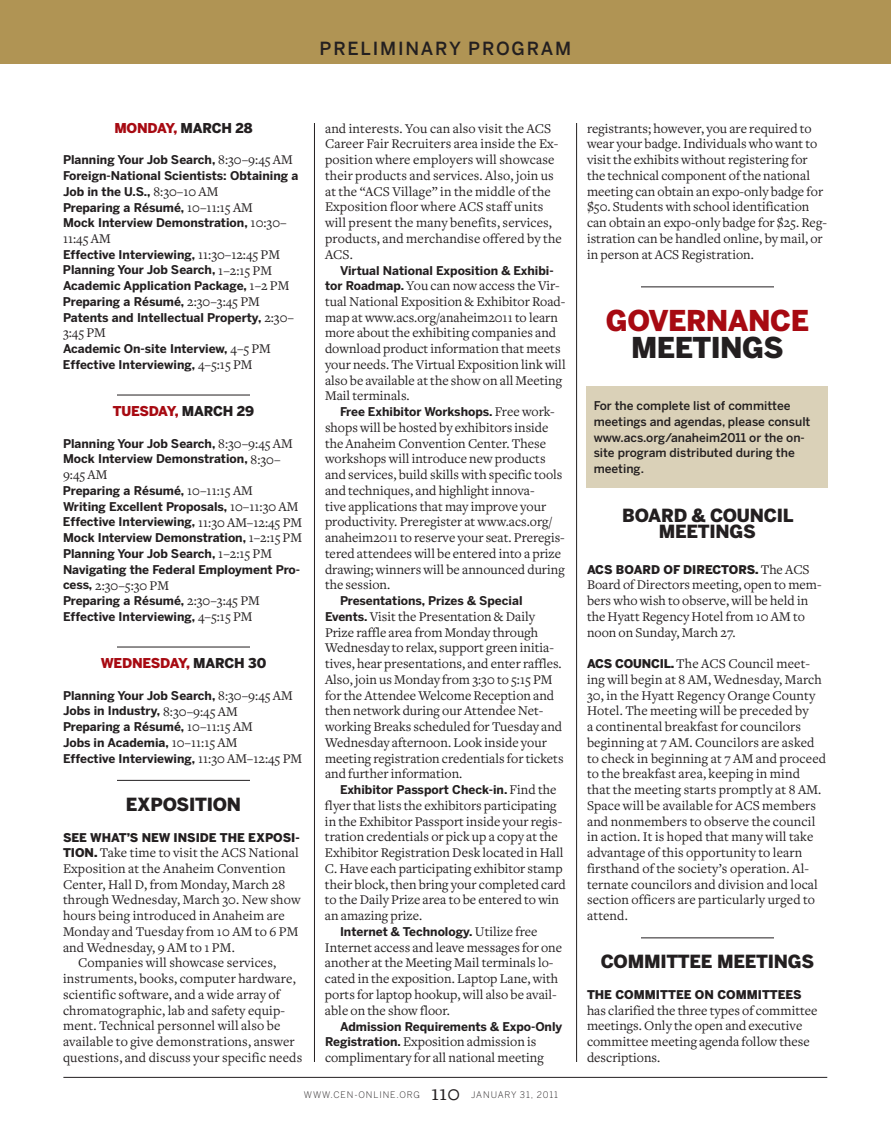
<style>
.page{position:relative;width:891px;height:1134px;background:#fff}
.page>*{position:absolute;margin:0;border:0;box-sizing:border-box;transform-origin:0 0}
.t1{font:900 28.5px "Benton Sans";letter-spacing:-.02em;color:#a70a12}
.t2{font:900 28.5px "Benton Sans";letter-spacing:-.02em;color:#231f20}
.t3{font:22.5px "CEN Freight Text";color:#231f20}
.t4{font:900 18px/16.5px "Benton Sans";letter-spacing:-.015em;color:#231f20;text-align:center}
.t5{font:500 18px "Benton Sans";letter-spacing:.1em;color:#231f20}
.t6{font:13.8px/15.8px "CEN Freight Text";color:#231f20}
.t7{font:900 13.5px "Benton Sans";letter-spacing:-.015em;color:#a70a12}
.t8{font:700 12px/15.8px "Benton Sans";color:#231f20}
.t9{font:500 12px/15.8px "Benton Sans";color:#231f20}
.t10{font:900 12px "Benton Sans";color:#231f20}
.t11{font:300 9px "Benton Sans";letter-spacing:.1em;color:#231f20}
.s1{color:#231f20}
.s2{font-family:"CEN Freight Text";font-weight:400;font-size:13.8px}
.s3{font-family:"Benton Sans";font-weight:700;font-size:12px}
.s4{font-family:"Benton Sans";font-weight:900;font-size:12px}
</style>
<div class="page">
<hr style="left:63px;top:1077px;width:764px;height:1px;background:#231f20">
<hr style="left:117px;top:395px;width:133px;height:1px;background:#231f20">
<hr style="left:117px;top:647px;width:133px;height:1px;background:#231f20">
<hr style="left:117px;top:780px;width:133px;height:1px;background:#231f20">
<hr style="left:641px;top:286px;width:133px;height:1px;background:#231f20">
<hr style="left:641px;top:938px;width:133px;height:1px;background:#231f20">
<hr style="left:314px;top:123px;width:1px;height:939px;background:#231f20">
<hr style="left:576px;top:123px;width:1px;height:939px;background:#231f20">
<div style="left:0;top:0;width:891px;height:64px;background:#b09454"></div>
<div style="left:587px;top:386px;width:241px;height:102px;background:#dad1b8"></div>
<h3 class="t5" style="left:320px;top:38px;width:253px">PRELIMINARY PROGRAM</h3>
<p class="t7" style="left:114px;top:120px;width:140px">MONDAY, <span class="s1">MARCH 28</span></p>
<p class="t8" style="left:63px;top:152px;width:237px">Planning Your Job Search, <span class="s2">8:30–9:45 AM </span>Foreign-National Scientists: Obtaining a Job in the U.S., <span class="s2">8:30–10 AM<br></span>Preparing a Résumé, <span class="s2">10–11:15 AM<br></span>Mock Interview Demonstration, <span class="s2">10:30–</span></p>
<p class="t6" style="left:63px;top:231px;width:49px">11:45 AM</p>
<p class="t8" style="left:63px;top:246px;width:233px">Effective Interviewing, <span class="s2">11:30–12:45 PM </span>Planning Your Job Search, <span class="s2">1–2:15 PM </span>Academic Application Package, <span class="s2">1–2 PM </span>Preparing a Résumé, <span class="s2">2:30–3:45 PM </span>Patents and Intellectual Property, <span class="s2">2:30–</span></p>
<p class="t6" style="left:63px;top:325px;width:44px">3:45 PM</p>
<p class="t8" style="left:63px;top:341px;width:210px">Academic On-site Interview, <span class="s2">4–5 PM<br></span>Effective Interviewing, <span class="s2">4–5:15 PM</span></p>
<p class="t7" style="left:113px;top:403px;width:143px">TUESDAY, <span class="s1">MARCH 29</span></p>
<p class="t8" style="left:63px;top:435px;width:231px">Planning Your Job Search, <span class="s2">8:30–9:45 AM<br></span>Mock Interview Demonstration, <span class="s2">8:30–</span></p>
<p class="t6" style="left:63px;top:467px;width:46px">9:45 AM</p>
<p class="t8" style="left:63px;top:483px;width:241px">Preparing a Résumé, <span class="s2">10–11:15 AM<br></span>Writing Excellent Proposals, <span class="s2">10–11:30 AM </span>Effective Interviewing, <span class="s2">11:30 AM–12:45 PM </span>Mock Interview Demonstration, <span class="s2">1–2:15 PM </span>Planning Your Job Search, <span class="s2">1–2:15 PM </span>Navigating the Federal Employment Pro-</p>
<p class="t6" style="left:63px;top:577px;width:108px"><span class="s3">cess,</span> 2:30–5:30 PM</p>
<p class="t8" style="left:63px;top:593px;width:198px">Preparing a Résumé, <span class="s2">2:30–3:45 PM<br></span>Effective Interviewing, <span class="s2">4–5:15 PM</span></p>
<p class="t7" style="left:101px;top:655px;width:167px">WEDNESDAY, <span class="s1">MARCH 30</span></p>
<p class="t8" style="left:63px;top:687px;width:241px">Planning Your Job Search, <span class="s2">8:30–9:45 AM </span>Jobs in Industry, <span class="s2">8:30–9:45 AM<br></span>Preparing a Résumé, <span class="s2">10–11:15 AM<br></span>Jobs in Academia, <span class="s2">10–11:15 AM<br></span>Effective Interviewing, <span class="s2">11:30 AM–12:45 PM</span></p>
<h3 class="t4" style="left:126px;top:796px;width:117px">EXPOSITION</h3>
<p class="t10" style="left:63px;top:830px;width:238px">SEE WHAT’S NEW INSIDE THE EXPOSI-</p>
<p class="t6" style="left:63px;top:845px;width:238px"><span class="s4">TION.</span> Take time to visit the ACS National</p>
<p class="t6" style="left:63px;top:861px;width:224px">Exposition at the Anaheim Convention</p>
<p class="t6" style="left:63px;top:877px;width:224px">Center, Hall D, from Monday, March 28</p>
<p class="t6" style="left:63px;top:892px;width:239px">through Wednesday, March 30. New show</p>
<p class="t6" style="left:63px;top:908px;width:223px">hours being introduced in Anaheim are</p>
<p class="t6" style="left:63px;top:924px;width:237px">Monday and Tuesday from 10 AM to 6 PM</p>
<p class="t6" style="left:63px;top:940px;width:173px">and Wednesday, 9 AM to 1 PM.</p>
<p class="t6" style="left:78px;top:955px;width:200px">Companies will showcase services,</p>
<p class="t6" style="left:63px;top:971px;width:234px">instruments, books, computer hardware,</p>
<p class="t6" style="left:63px;top:987px;width:219px">scientific software, and a wide array of</p>
<p class="t6" style="left:63px;top:1003px;width:223px">chromatographic, lab and safety equip-</p>
<p class="t6" style="left:63px;top:1018px;width:219px">ment. Technical personnel will also be</p>
<p class="t6" style="left:63px;top:1034px;width:233px">available to give demonstrations, answer</p>
<p class="t6" style="left:63px;top:1050px;width:241px">questions, and discuss your specific needs</p>
<p class="t6" style="left:325px;top:121px;width:238px">and interests. You can also visit the ACS Career Fair Recruiters area inside the Ex&shy;position where employers will showcase their products and services. Also, join us at the “ACS Village” in the middle of the Exposition floor where ACS staff units will present the many benefits, services, products, and merchandise offered by the ACS.</p>
<p class="t8" style="left:340px;top:262px;width:215px">Virtual National Exposition &amp; Exhibi-</p>
<p class="t6" style="left:325px;top:278px;width:242px"><span class="s3">tor Roadmap.</span> You can now access the Vir&shy;tual National Exposition &amp; Exhibitor Road&shy;map at www.acs.org/anaheim2011 to learn more about the exhibiting companies and download product information that meets your needs. The Virtual Exposition link will also be available at the show on all Meeting Mail terminals.</p>
<p class="t8" style="left:340px;top:404px;width:216px">Free Exhibitor Workshops. <span class="s2">Free work-</span></p>
<p class="t6" style="left:325px;top:420px;width:241px">shops will be hosted by exhibitors inside the Anaheim Convention Center. These workshops will introduce new products and services, build skills with specific tools and techniques, and highlight innova-<br>tive applications that may improve your productivity. Preregister at www.acs.org/ anaheim2011 to reserve your seat. Preregis&shy;tered attendees will be entered into a prize drawing; winners will be announced during the session.</p>
<p class="t8" style="left:340px;top:593px;width:184px">Presentations, Prizes &amp; Special</p>
<p class="t6" style="left:325px;top:609px;width:240px"><span class="s3">Events.</span> Visit the Presentation &amp; Daily Prize raffle area from Monday through Wednesday to relax, support green initia&shy;tives, hear presentations, and enter raffles.<br>Also, join us Monday from 3:30 to 5:15 PM for the Attendee Welcome Reception and then network during our Attendee Net&shy;working Breaks scheduled for Tuesday and Wednesday afternoon. Look inside your meeting registration credentials for tickets and further information.</p>
<p class="t8" style="left:340px;top:782px;width:218px">Exhibitor Passport Check-in. <span class="s2">Find the</span></p>
<p class="t6" style="left:325px;top:798px;width:242px">flyer that lists the exhibitors participating in the Exhibitor Passport inside your regis&shy;tration credentials or pick up a copy at the Exhibitor Registration Desk located in Hall C. Have each participating exhibitor stamp their block, then bring your completed card to the Daily Prize area to be entered to win an amazing prize.</p>
<p class="t8" style="left:340px;top:924px;width:199px">Internet &amp; Technology. <span class="s2">Utilize free</span></p>
<p class="t6" style="left:325px;top:940px;width:239px">Internet access and leave messages for one another at the Meeting Mail terminals lo&shy;cated in the exposition. Laptop Lane, with ports for laptop hookup, will also be avail&shy;able on the show floor.</p>
<p class="t8" style="left:340px;top:1018px;width:224px">Admission Requirements &amp; Expo-Only</p>
<p class="t6" style="left:325px;top:1034px;width:220px"><span class="s3">Registration.</span> Exposition admission is complimentary for all national meeting</p>
<p class="t11" style="left:304px;top:1089px;width:118px">WWW.CEN-ONLINE.ORG</p>
<h2 class="t3" style="left:431px;top:1081px;width:31px">110</h2>
<p class="t11" style="left:471px;top:1089px;width:88px">JANUARY 31, 2011</p>
<p class="t6" style="left:587px;top:121px;width:241px">registrants; however, you are required to wear your badge. Individuals who want to visit the exhibits without registering for the technical component of the national meeting can obtain an expo-only badge for $50. Students with school identification can obtain an expo-only badge for $25. Reg&shy;istration can be handled online, by mail, or in person at ACS Registration.</p>
<h1 class="t1" style="left:606px;top:303px;width:205px">GOVERNANCE</h1>
<h1 class="t2" style="left:631px;top:330px;width:154px">MEETINGS</h1>
<p class="t9" style="left:594px;top:398px;width:218px">For the complete list of committee meetings and agendas, please consult www.acs.org/anaheim2011 or the on&shy;site program distributed during the meeting.</p>
<h3 class="t4" style="left:622px;top:507px;width:173px">BOARD &amp; COUNCIL<br>MEETINGS</h3>
<p class="t10" style="left:587px;top:562px;width:224px">ACS BOARD OF DIRECTORS. <span class="s2">The ACS</span></p>
<p class="t6" style="left:587px;top:577px;width:236px">Board of Directors meeting, open to mem&shy;bers who wish to observe, will be held in the Hyatt Regency Hotel from 10 AM to noon on Sunday, March 27.</p>
<p class="t6" style="left:587px;top:656px;width:241px"><span class="s4">ACS COUNCIL.</span> The ACS Council meet&shy;ing will begin at 8 AM, Wednesday, March 30, in the Hyatt Regency Orange County Hotel. The meeting will be preceded by<br>a continental breakfast for councilors beginning at 7 AM. Councilors are asked to check in beginning at 7 AM and proceed to the breakfast area, keeping in mind that the meeting starts promptly at 8 AM.<br>Space will be available for ACS members and nonmembers to observe the council in action. It is hoped that many will take advantage of this opportunity to learn firsthand of the society’s operation. Al&shy;ternate councilors and division and local section officers are particularly urged to attend.</p>
<h3 class="t4" style="left:601px;top:953px;width:215px">COMMITTEE MEETINGS</h3>
<p class="t10" style="left:587px;top:987px;width:216px">THE COMMITTEE ON COMMITTEES</p>
<p class="t6" style="left:587px;top:1003px;width:232px">has clarified the three types of committee meetings. Only the open and executive committee meeting agenda follow these descriptions.</p>
</div>
